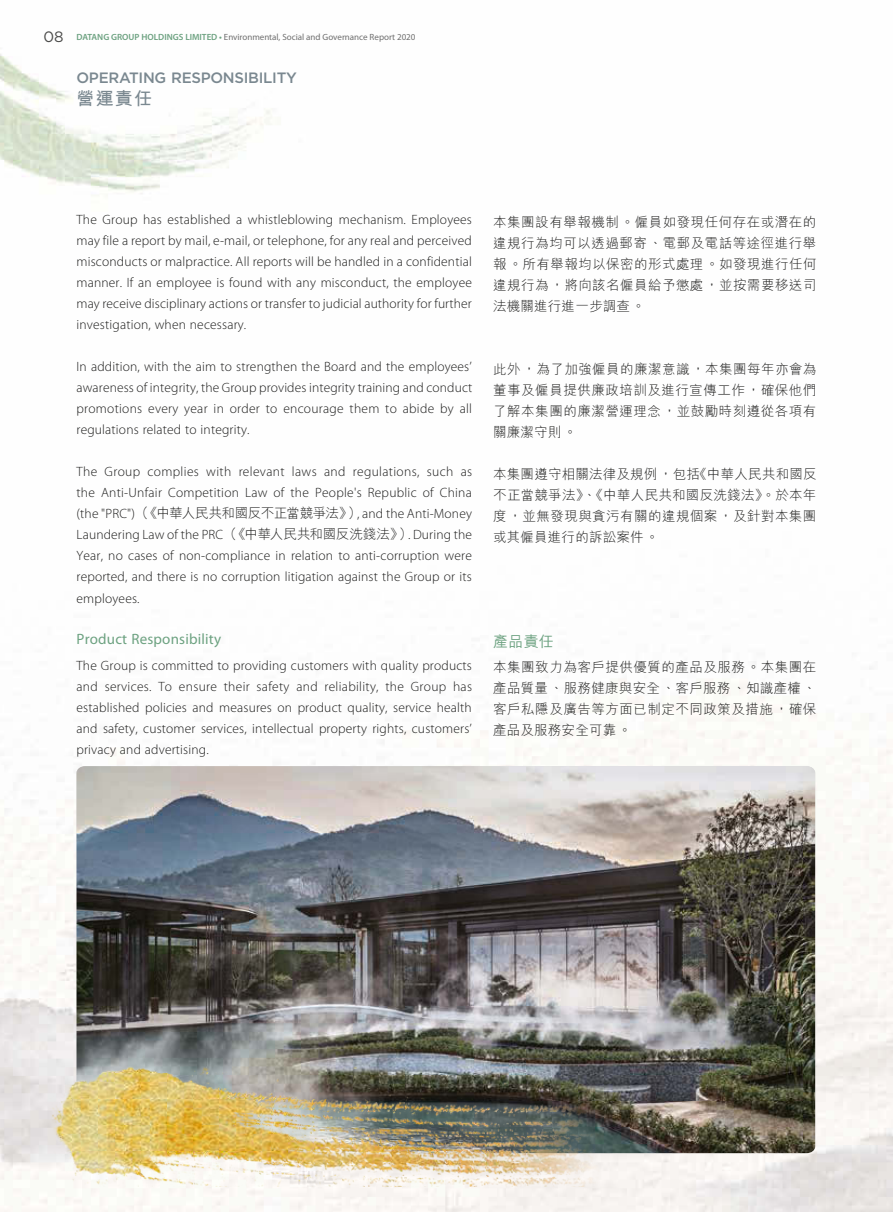
<style>
.page{position:relative;width:893px;height:1212px;background:#fff}
.page>*{position:absolute;margin:0;border:0;box-sizing:border-box;transform-origin:0 0}
.t1{font:700 18px "M Hei HK";color:#7a8890}
.t2{font:500 15px "Gotham";letter-spacing:-.02em;color:#7a8890}
.t3{font:15px "Myriad Pro";letter-spacing:.015em;color:#6da281}
.t4{font:500 15px "M Hei HK";color:#6da281}
.t5{font:300 13.5px/21px "Myriad Pro";letter-spacing:.015em;color:#1c1c1b;text-align:justify}
.t6{font:300 13.5px/21px "M Hei HK";letter-spacing:.035em;color:#1c1c1b;text-align:justify}
.t7{font:9px "Myriad Pro";color:#6f6f6f}
.s1{font-family:"Gotham";font-size:15px;color:#4a4a49}
.s2{font-weight:600;color:#6da281}
.s3{font-family:"M Hei HK"}
</style>
<div class="page">
<img style="left:0;top:54px;width:892px;height:1158px">
<img style="left:77px;top:766px;width:738px;height:387px">
<img style="left:47px;top:1049px;width:572px;height:137px">
<p class="t7" style="left:44px;top:32px;width:373px"><span class="s1">08</span> <span class="s2">DATANG GROUP HOLDINGS LIMITED •</span> Environmental, Social and Governance Report 2020</p>
<p class="t2" style="left:77px;top:68px;width:222px">OPERATING RESPONSIBILITY</p>
<h1 class="t1" style="left:77px;top:86px;width:77px">營運責任</h1>
<p class="t5" style="left:77px;top:210px;width:397px">The Group has established a whistleblowing mechanism. Employees may file a report by mail, e-mail, or telephone, for any real and perceived misconducts or malpractice. All reports will be handled in a confidential manner. If an employee is found with any misconduct, the employee may receive disciplinary actions or transfer to judicial authority for further investigation, when necessary.</p>
<p class="t5" style="left:77px;top:357px;width:397px">In addition, with the aim to strengthen the Board and the employees’ awareness of integrity, the Group provides integrity training and conduct promotions every year in order to encourage them to abide by all regulations related to integrity.</p>
<p class="t5" style="left:77px;top:462px;width:397px">The Group complies with relevant laws and regulations, such as the Anti-Unfair Competition Law of the People's Republic of China (the "PRC")<span class="s3">（《中華人民共和國反不正當競爭法》）</span>, and the Anti-Money Laundering Law of the PRC<span class="s3">（《中華人民共和國反洗錢法》）</span>. During the Year, no cases of non-compliance in relation to anti-corruption were reported, and there is no corruption litigation against the Group or its employees.</p>
<p class="t3" style="left:77px;top:631px;width:146px">Product Responsibility</p>
<p class="t5" style="left:77px;top:655px;width:397px">The Group is committed to providing customers with quality products and services. To ensure their safety and reliability, the Group has established policies and measures on product quality, service health and safety, customer services, intellectual property rights, customers’ privacy and advertising.</p>
<p class="t6" style="left:493px;top:211px;width:325px">本集團設有舉報機制。僱員如發現任何存在或潛在的違規行為均可以透過郵寄、電郵及電話等途徑進行舉報。所有舉報均以保密的形式處理。如發現進行任何違規行為，將向該名僱員給予懲處，並按需要移送司法機關進行進一步調查。</p>
<p class="t6" style="left:493px;top:358px;width:325px">此外，為了加強僱員的廉潔意識，本集團每年亦會為董事及僱員提供廉政培訓及進行宣傳工作，確保他們了解本集團的廉潔營運理念，並鼓勵時刻遵從各項有關廉潔守則。</p>
<p class="t6" style="left:493px;top:463px;width:325px">本集團遵守相關法律及規例，包括《中華人民共和國反不正當競爭法》、《中華人民共和國反洗錢法》。於本年度，並無發現與貪污有關的違規個案，及針對本集團或其僱員進行的訴訟案件。</p>
<p class="t4" style="left:493px;top:630px;width:62px">產品責任</p>
<p class="t6" style="left:493px;top:656px;width:325px">本集團致力為客戶提供優質的產品及服務。本集團在產品質量、服務健康與安全、客戶服務、知識產權、客戶私隱及廣告等方面已制定不同政策及措施，確保產品及服務安全可靠。</p>
</div>
